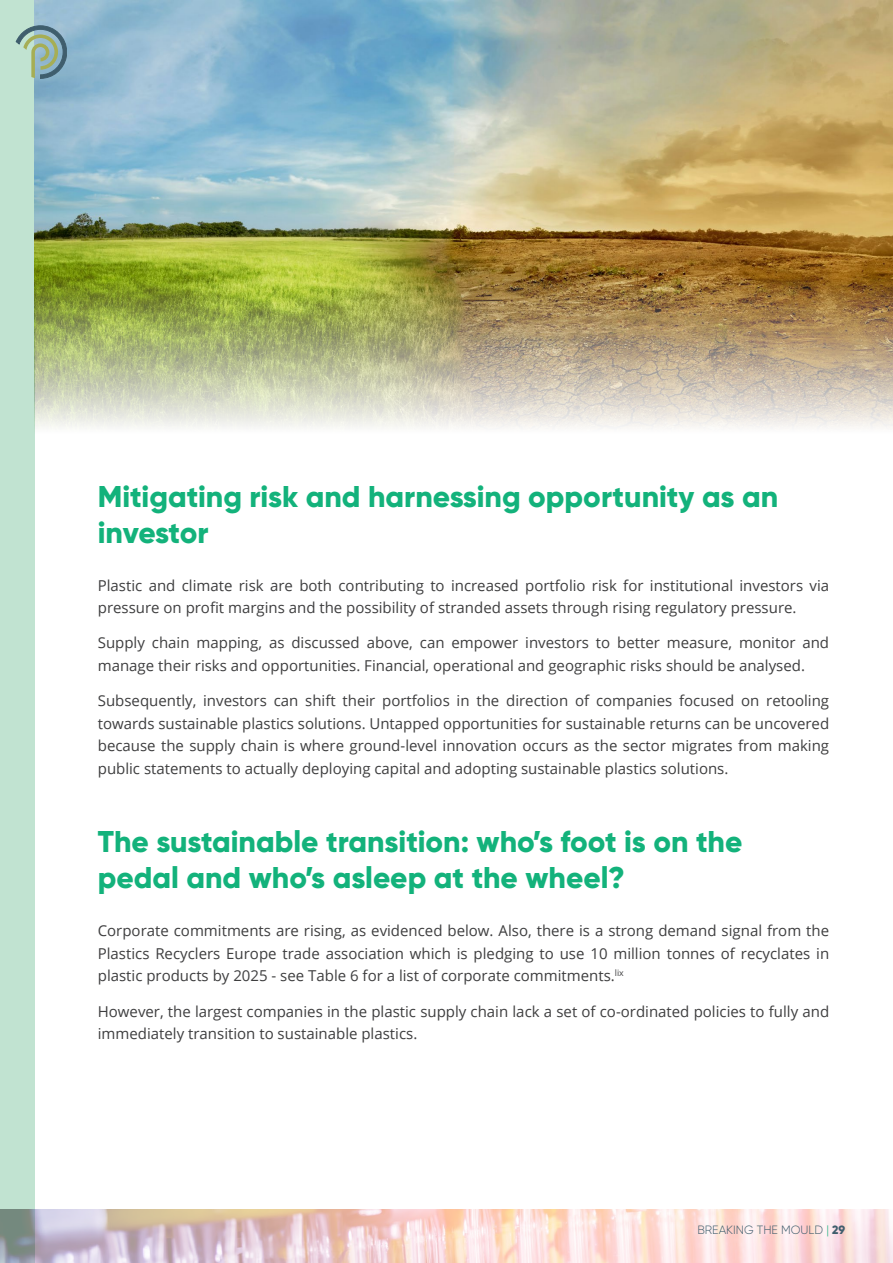
<style>
.page{position:relative;width:893px;height:1263px;background:#fff}
.page>*{position:absolute;margin:0;border:0;box-sizing:border-box;transform-origin:0 0}
.t1{font:800 30px/36px "Gilroy";color:#13b27b}
.t2{font:15px/22.5px "Open Sans";color:#3e3e3f}
.t3{font:300 12px "Gilroy";color:#3f5e6d}
.s1{color:#13b27b}
.s2{font-weight:800}
</style>
<div class="page">
<div style="left:0;top:0;width:34px;height:1263px;background:#c1e3d1"></div>
<img style="left:0;top:1210px;width:893px;height:53px">
<img style="left:34px;top:0;width:859px;height:434px">
<svg style="left:16px;top:26px;width:51px;height:53px"></svg>
<p class="t1" style="left:98px;top:478px;width:682px">Mitigating risk and harnessing opportunity as an investor</p>
<p class="t2" style="left:98px;top:574px;width:733px">Plastic and climate risk are both contributing to increased portfolio risk for institutional investors via pressure on profit margins and the possibility of stranded assets through rising regulatory pressure.</p>
<p class="t2" style="left:98px;top:631px;width:733px">Supply chain mapping, as discussed above, can empower investors to better measure, monitor and manage their risks and opportunities. Financial, operational and geographic risks should be analysed.</p>
<p class="t2" style="left:98px;top:689px;width:733px;text-align:justify">Subsequently, investors can shift their portfolios in the direction of companies focused on retooling towards sustainable plastics solutions. Untapped opportunities for sustainable returns can be uncovered because the supply chain is where ground-level innovation occurs as the sector migrates from making public statements to actually deploying capital and adopting sustainable plastics solutions.</p>
<p class="t1" style="left:98px;top:823px;width:646px">The sustainable transition: who’s foot is on the pedal and who’s asleep at the wheel?</p>
<p class="t2" style="left:98px;top:919px;width:733px;text-align:justify">Corporate commitments are rising, as evidenced below. Also, there is a strong demand signal from the Plastics Recyclers Europe trade association which is pledging to use 10 million tonnes of recyclates in plastic products by 2025 - see Table 6 for a list of corporate commitments.<sup>lix</sup></p>
<p class="t2" style="left:98px;top:999px;width:733px">However, the largest companies in the plastic supply chain lack a set of co-ordinated policies to fully and immediately transition to sustainable plastics.</p>
<p class="t3" style="left:697px;top:1223px;width:149px">BREAKING THE MOULD <span class="s1">|</span> <span class="s2">29</span></p>
</div>
